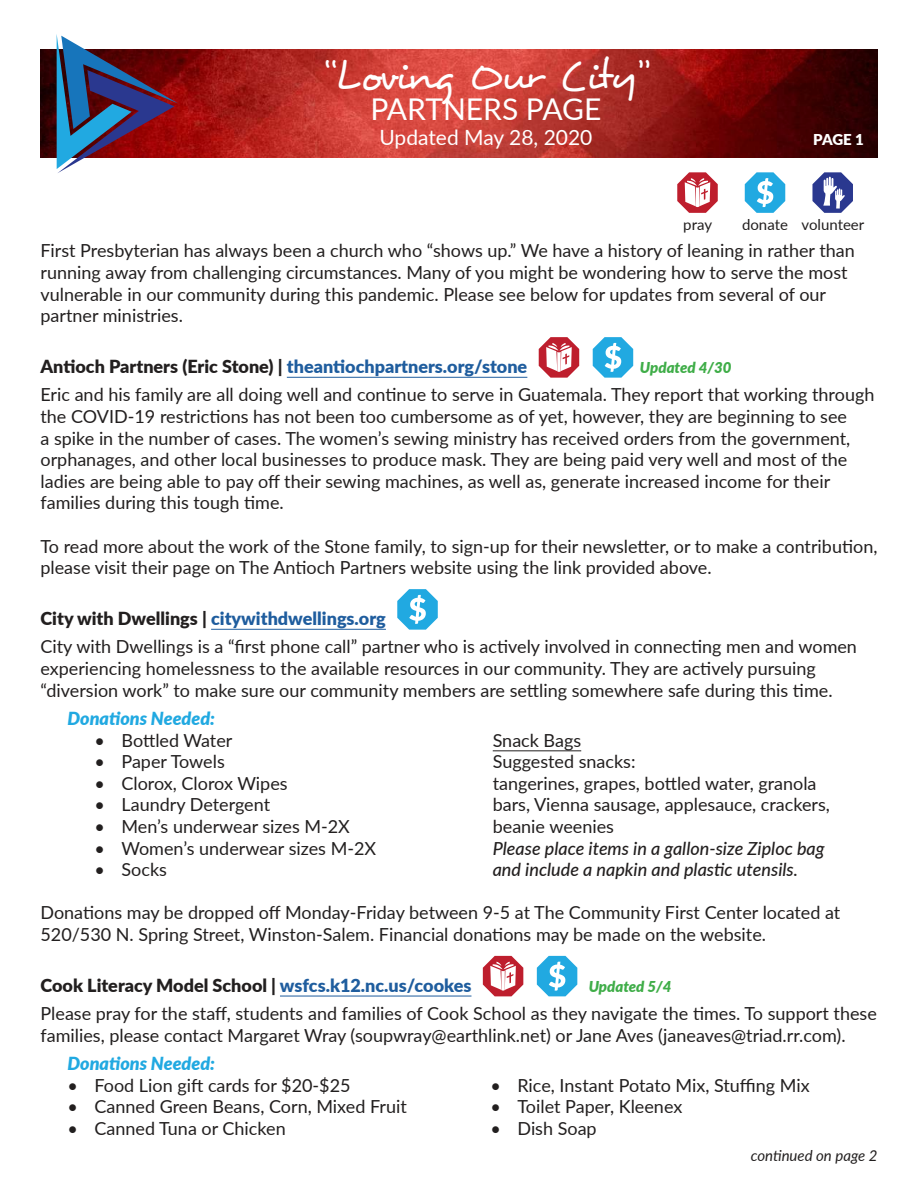
<style>
.page{position:relative;width:918px;height:1188px;background:#fff}
.page>*{position:absolute;margin:0;border:0;box-sizing:border-box;transform-origin:0 0}
.t1{font:42px "Desyrel";letter-spacing:-.085em;color:#fff}
.t2{font:30px "Lato";color:#fff}
.t3{font:21px "Lato";color:#fff}
.t4{font:18px/21.6px "Lato";color:#221f1f}
.t5{font:italic 500 18px/21.6px "Lato";color:#221f1f}
.t6{font:900 18px "Lato";color:#1f5d9e}
.t7{font:900 18px "Lato";color:#221f1f}
.t8{font:italic 900 18px "Lato";color:#21a9e1}
.t9{font:italic 900 15px "Lato";color:#3fad48}
.t10{font:15px "Lato";color:#221f1f}
.t11{font:italic 15px "Lato";color:#221f1f}
.t12{font:900 15px "Lato";color:#fff}
.s1{color:#221f1f}
.s2{font-weight:900}
.s3{font-weight:900;color:#1f5d9e}
.s4{color:#1f5d9e}
</style>
<div class="page">
<img style="left:40px;top:50px;width:838px;height:108px">
<svg style="left:57px;top:35px;width:121px;height:138px"></svg>
<hr style="left:287px;top:377px;width:240px;height:1px;background:#1f5d9e">
<hr style="left:211px;top:629px;width:175px;height:1px;background:#1f5d9e">
<svg style="left:539px;top:337px;width:40px;height:41px"></svg>
<svg style="left:593px;top:337px;width:40px;height:41px"></svg>
<svg style="left:397px;top:589px;width:41px;height:41px"></svg>
<hr style="left:493px;top:750px;width:88px;height:1px;background:#221f1f">
<hr style="left:280px;top:996px;width:191px;height:1px;background:#1f5d9e">
<svg style="left:483px;top:956px;width:40px;height:40px"></svg>
<svg style="left:537px;top:956px;width:40px;height:40px"></svg>
<svg style="left:677px;top:172px;width:41px;height:41px"></svg>
<svg style="left:745px;top:172px;width:40px;height:41px"></svg>
<svg style="left:812px;top:172px;width:41px;height:41px"></svg>
<h1 class="t1" style="left:324px;top:56px;width:326px">“Loving Our City”</h1>
<h2 class="t2" style="left:370px;top:87px;width:233px">PARTNERS PAGE</h2>
<p class="t3" style="left:380px;top:122px;width:214px">Updated May 28, 2020</p>
<p class="t12" style="left:813px;top:128px;width:52px">PAGE 1</p>
<p class="t10" style="left:683px;top:218px;width:30px">pray</p>
<p class="t10" style="left:742px;top:218px;width:124px">donate volunteer</p>
<p class="t4" style="left:40px;top:241px;width:816px">First Presbyterian has always been a church who “shows up.” We have a history of leaning in rather than running away from challenging circumstances. Many of you might be wondering how to serve the most vulnerable in our community during this pandemic. Please see below for updates from several of our partner ministries.</p>
<p class="t6" style="left:40px;top:353px;width:488px"><span class="s1">Antioch Partners (Eric Stone) |</span> theantiochpartners.org/stone</p>
<p class="t9" style="left:640px;top:362px;width:93px">Updated 4/30</p>
<p class="t4" style="left:40px;top:383px;width:835px">Eric and his family are all doing well and continue to serve in Guatemala. They report that working through the COVID-19 restrictions has not been too cumbersome as of yet, however, they are beginning to see<br>a spike in the number of cases. The women’s sewing ministry has received orders from the government, orphanages, and other local businesses to produce mask. They are being paid very well and most of the ladies are being able to pay off their sewing machines, as well as, generate increased income for their families during this tough time.</p>
<p class="t4" style="left:40px;top:535px;width:838px">To read more about the work of the Stone family, to sign-up for their newsletter, or to make a contribution, please visit their page on The Antioch Partners website using the link provided above.</p>
<p class="t4" style="left:40px;top:604px;width:818px;line-height:28.3px"><span class="s2">City with Dwellings |</span> <span class="s3">citywithdwellings.org<br></span>City with Dwellings is a “first phone call” partner who is actively involved in connecting men and women</p>
<p class="t4" style="left:40px;top:657px;width:794px">experiencing homelessness to the available resources in our community. They are actively pursuing “diversion work” to make sure our community members are settling somewhere safe during this time.</p>
<p class="t8" style="left:68px;top:705px;width:149px">Donations Needed:</p>
<p class="t4" style="left:94px;top:729px;width:139px">• Bottled Water</p>
<p class="t4" style="left:94px;top:750px;width:132px">• Paper Towels</p>
<p class="t4" style="left:94px;top:772px;width:195px">• Clorox, Clorox Wipes</p>
<p class="t4" style="left:94px;top:795px;width:177px">• Laundry Detergent</p>
<p class="t4" style="left:94px;top:815px;width:257px">• Men’s underwear sizes M-2X</p>
<p class="t4" style="left:94px;top:837px;width:283px">• Women’s underwear sizes M-2X</p>
<p class="t4" style="left:94px;top:858px;width:74px">• Socks</p>
<p class="t4" style="left:493px;top:729px;width:339px">Snack Bags<br>Suggested snacks:<br>tangerines, grapes, bottled water, granola bars, Vienna sausage, applesauce, crackers, beanie weenies</p>
<p class="t5" style="left:493px;top:839px;width:333px">Please place items in a gallon-size Ziploc bag and include a napkin and plastic utensils.</p>
<p class="t4" style="left:40px;top:901px;width:801px">Donations may be dropped off Monday-Friday between 9-5 at The Community First Center located at<br>520/530 N. Spring Street, Winston-Salem. Financial donations may be made on the website.</p>
<p class="t7" style="left:40px;top:972px;width:432px">Cook Literacy Model School | <span class="s4">wsfcs.k12.nc.us/cookes</span></p>
<p class="t9" style="left:589px;top:981px;width:84px">Updated 5/4</p>
<p class="t4" style="left:40px;top:1002px;width:838px">Please pray for the staff, students and families of Cook School as they navigate the times. To support these families, please contact Margaret Wray (soupwray@earthlink.net) or Jane Aves (janeaves@triad.rr.com).</p>
<p class="t8" style="left:68px;top:1050px;width:149px">Donations Needed:</p>
<p class="t4" style="left:68px;top:1074px;width:285px">• Food Lion gift cards for $20-$25</p>
<p class="t4" style="left:68px;top:1095px;width:341px">• Canned Green Beans, Corn, Mixed Fruit</p>
<p class="t4" style="left:68px;top:1117px;width:220px">• Canned Tuna or Chicken</p>
<p class="t4" style="left:490px;top:1074px;width:321px">• Rice, Instant Potato Mix, Stuffing Mix</p>
<p class="t4" style="left:490px;top:1095px;width:193px">• Toilet Paper, Kleenex</p>
<p class="t4" style="left:490px;top:1117px;width:108px">• Dish Soap</p>
<p class="t11" style="left:751px;top:1145px;width:128px">continued on page 2</p>
</div>
